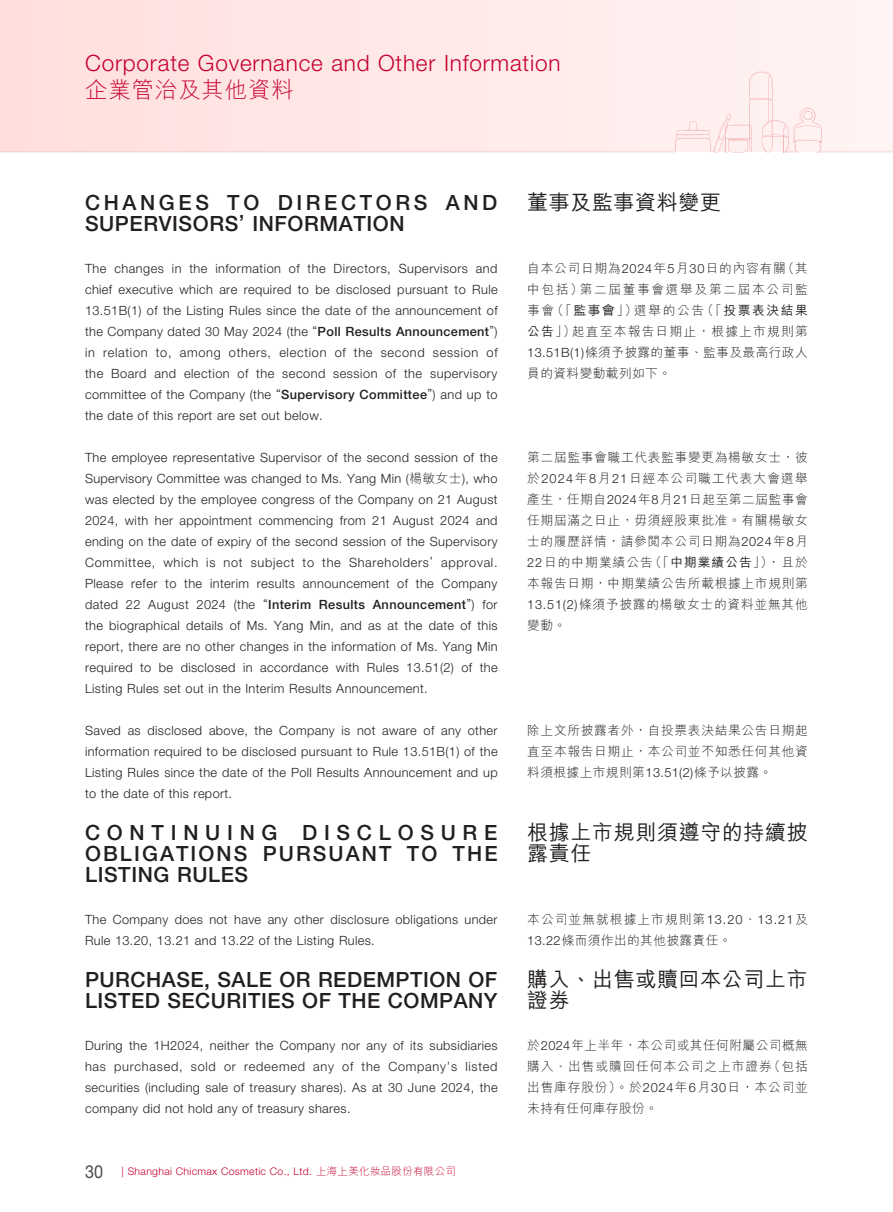
<style>
.page{position:relative;width:893px;height:1212px;background:#fff}
.page>*{position:absolute;margin:0;border:0;box-sizing:border-box;transform-origin:0 0}
.t1{font:300 22.5px "Helvetica Neue LT Std";letter-spacing:.035em;color:#c5002e}
.t2{font:300 22.5px "M Hei HK";letter-spacing:.035em;color:#c5002e}
.t3{font:500 21px/21px "Helvetica Neue LT Std";letter-spacing:.03em;color:#231f20}
.t4{font:500 21px/21px "M Hei HK";letter-spacing:.03em;color:#231f20}
.t5{font:300 12.75px/21px "Helvetica Neue LT Std";letter-spacing:.03em;color:#231f20;text-align:justify}
.t6{font:300 12.75px/21px "M Hei HK";letter-spacing:.05em;color:#231f20;text-align:justify}
.t7{font:300 12.75px/21px "M Hei HK";letter-spacing:.08em;color:#231f20}
.t8{font:300 10.5px "Helvetica Neue LT Std";letter-spacing:.03em;color:#c5002e}
.s1{font-weight:500}
.s2{font-family:"M Hei HK"}
.s3{font-weight:400;font-size:18px;color:#4b4c4d}
.s4{font-family:"Helvetica Neue LT Std"}
</style>
<div class="page">
<div style="left:0;top:0;width:893px;height:152px;background:#ffeae8"></div>
<svg style="left:0;top:71px;width:893px;height:82px"></svg>
<h1 class="t1" style="left:85px;top:49px;width:477px">Corporate Governance and Other Information</h1>
<h1 class="t2" style="left:85px;top:78px;width:210px">企業管治及其他資料</h1>
<h2 class="t3" style="left:85px;top:192px;width:414px">CHANGES TO DIRECTORS AND<br>SUPERVISORS’ INFORMATION</h2>
<p class="t5" style="left:85px;top:258px;width:414px">The changes in the information of the Directors, Supervisors and chief executive which are required to be disclosed pursuant to Rule 13.51B(1) of the Listing Rules since the date of the announcement of the Company dated 30 May 2024 (the “<span class="s1">Poll Results Announcement</span>”) in relation to, among others, election of the second session of the Board and election of the second session of the supervisory committee of the Company (the “<span class="s1">Supervisory Committee</span>”) and up to the date of this report are set out below.</p>
<p class="t5" style="left:85px;top:447px;width:414px">The employee representative Supervisor of the second session of the Supervisory Committee was changed to Ms. Yang Min (<span class="s2">楊敏女士</span>), who was elected by the employee congress of the Company on 21 August 2024, with her appointment commencing from 21 August 2024 and ending on the date of expiry of the second session of the Supervisory Committee, which is not subject to the Shareholders’ approval.<br>Please refer to the interim results announcement of the Company dated 22 August 2024 (the “<span class="s1">Interim Results Announcement</span>”) for the biographical details of Ms. Yang Min, and as at the date of this report, there are no other changes in the information of Ms. Yang Min required to be disclosed in accordance with Rules 13.51(2) of the Listing Rules set out in the Interim Results Announcement.</p>
<p class="t5" style="left:85px;top:720px;width:414px">Saved as disclosed above, the Company is not aware of any other information required to be disclosed pursuant to Rule 13.51B(1) of the Listing Rules since the date of the Poll Results Announcement and up to the date of this report.</p>
<h2 class="t3" style="left:85px;top:822px;width:414px;text-align:justify">CONTINUING DISCLOSURE OBLIGATIONS PURSUANT TO THE LISTING RULES</h2>
<p class="t5" style="left:85px;top:909px;width:414px">The Company does not have any other disclosure obligations under<br>Rule 13.20, 13.21 and 13.22 of the Listing Rules.</p>
<h2 class="t3" style="left:85px;top:969px;width:414px">PURCHASE, SALE OR REDEMPTION OF<br>LISTED SECURITIES OF THE COMPANY</h2>
<p class="t5" style="left:85px;top:1035px;width:414px">During the 1H2024, neither the Company nor any of its subsidiaries has purchased, sold or redeemed any of the Company’s listed securities (including sale of treasury shares). As at 30 June 2024, the company did not hold any of treasury shares.</p>
<p class="t8" style="left:85px;top:1165px;width:372px"><span class="s3">30</span> | Shanghai Chicmax Cosmetic Co., Ltd. <span class="s2">上海上美化妝品股份有限公司</span></p>
<h2 class="t4" style="left:527px;top:190px;width:195px">董事及監事資料變更</h2>
<p class="t6" style="left:527px;top:258px;width:282px">自本公司日期為<span class="s4">2024</span>年<span class="s4">5</span>月<span class="s4">30</span>日的內容有關（其中包括）第二屆董事會選舉及第二屆本公司監事會（「<span class="s1">監事會</span>」）選舉的公告（「<span class="s1">投票表決結果公告</span>」）起直至本報告日期止，根據上市規則第<span class="s4">13.51B(1)</span>條須予披露的董事、監事及最高行政人員的資料變動載列如下。</p>
<p class="t6" style="left:527px;top:447px;width:282px">第二屆監事會職工代表監事變更為楊敏女士，彼於<span class="s4">2024</span>年<span class="s4">8</span>月<span class="s4">21</span>日經本公司職工代表大會選舉產生，任期自<span class="s4">2024</span>年<span class="s4">8</span>月<span class="s4">21</span>日起至第二屆監事會任期屆滿之日止，毋須經股東批准。有關楊敏女士的履歷詳情，請參閱本公司日期為<span class="s4">2024</span>年<span class="s4">8</span>月<span class="s4">22</span>日的中期業績公告（「<span class="s1">中期業績公告</span>」），且於本報告日期，中期業績公告所載根據上市規則第<span class="s4">13.51(2)</span>條須予披露的楊敏女士的資料並無其他變動。</p>
<p class="t6" style="left:527px;top:720px;width:282px">除上文所披露者外，自投票表決結果公告日期起直至本報告日期止，本公司並不知悉任何其他資料須根據上市規則第<span class="s4">13.51(2)</span>條予以披露。</p>
<h2 class="t4" style="left:527px;top:820px;width:282px">根據上市規則須遵守的持續披露責任</h2>
<p class="t7" style="left:527px;top:909px;width:282px">本公司並無就根據上市規則第<span class="s4">13.20</span>、<span class="s4">13.21</span>及<br><span class="s4">13.22</span>條而須作出的其他披露責任。</p>
<h2 class="t4" style="left:527px;top:967px;width:282px">購入、出售或贖回本公司上市證券</h2>
<p class="t6" style="left:527px;top:1035px;width:282px">於<span class="s4">2024</span>年上半年，本公司或其任何附屬公司概無購入、出售或贖回任何本公司之上市證券（包括出售庫存股份）。於<span class="s4">2024</span>年<span class="s4">6</span>月<span class="s4">30</span>日，本公司並未持有任何庫存股份。</p>
</div>
